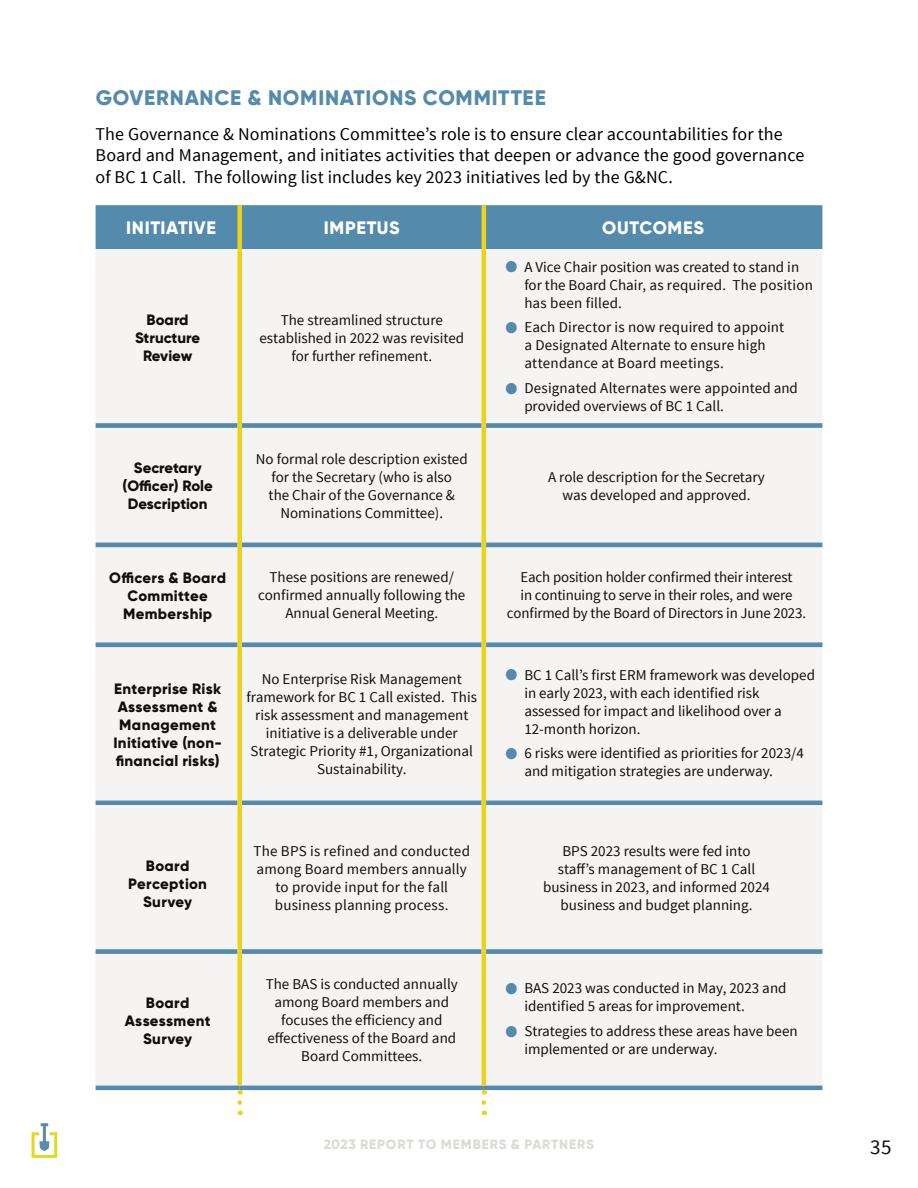
<style>
.page{position:relative;width:918px;height:1188px;background:#fff}
.page>*{position:absolute;margin:0;border:0;box-sizing:border-box;transform-origin:0 0}
.t1{font:800 21px "Gilroy";letter-spacing:.035em;color:#548aab}
.t2{font:21px "Source Sans Pro";color:#0f0f0f}
.t3{font:18px/21.6px "Source Sans Pro";letter-spacing:.005em;color:#000}
.t4{font:800 18px "Gilroy";letter-spacing:.035em;color:#fff}
.t5{font:15px/18px "Source Sans Pro";color:#0f0f0f;text-align:center}
.t6{font:800 15px/18px "Gilroy";letter-spacing:.02em;color:#0f0f0f;text-align:center}
.t7{font:800 15px/18px "Gilroy";color:#0f0f0f;text-align:center}
.t8{font:800 13.5px "Gilroy";letter-spacing:.055em;color:#dddad7}
.s1{font-size:48px;color:#548aab}
</style>
<div class="page">
<svg style="left:32px;top:1123px;width:25px;height:35px"></svg>
<div style="left:96px;top:205px;width:726px;height:44px;background:#548aab"></div>
<div style="left:96px;top:249px;width:726px;height:837px;background:#f5f4f3"></div>
<svg style="left:238px;top:1103px;width:4px;height:10px"></svg>
<svg style="left:482px;top:1103px;width:4px;height:10px"></svg>
<div style="left:96px;top:423px;width:142px;height:5px;background:#548aab"></div>
<hr style="left:96px;top:543px;width:142px;height:4px;background:#548aab">
<div style="left:96px;top:642px;width:142px;height:5px;background:#548aab"></div>
<div style="left:96px;top:949px;width:142px;height:5px;background:#548aab"></div>
<div style="left:242px;top:423px;width:240px;height:5px;background:#548aab"></div>
<hr style="left:242px;top:543px;width:240px;height:4px;background:#548aab">
<div style="left:242px;top:642px;width:240px;height:5px;background:#548aab"></div>
<div style="left:242px;top:949px;width:240px;height:5px;background:#548aab"></div>
<div style="left:486px;top:423px;width:336px;height:5px;background:#548aab"></div>
<hr style="left:486px;top:543px;width:336px;height:4px;background:#548aab">
<div style="left:486px;top:642px;width:336px;height:5px;background:#548aab"></div>
<div style="left:486px;top:949px;width:336px;height:5px;background:#548aab"></div>
<hr style="left:96px;top:801px;width:142px;height:4px;background:#548aab">
<hr style="left:96px;top:1086px;width:144px;height:4px;background:#548aab">
<hr style="left:242px;top:801px;width:240px;height:4px;background:#548aab">
<hr style="left:240px;top:1086px;width:244px;height:4px;background:#548aab">
<hr style="left:486px;top:801px;width:336px;height:4px;background:#548aab">
<hr style="left:484px;top:1086px;width:338px;height:4px;background:#548aab">
<hr style="left:238px;top:205px;width:4px;height:44px;background:#ebd31d">
<hr style="left:482px;top:205px;width:4px;height:44px;background:#ebd31d">
<hr style="left:238px;top:249px;width:4px;height:177px;background:#ebd31d">
<hr style="left:482px;top:249px;width:4px;height:177px;background:#ebd31d">
<hr style="left:238px;top:426px;width:4px;height:119px;background:#ebd31d">
<hr style="left:238px;top:545px;width:4px;height:100px;background:#ebd31d">
<hr style="left:238px;top:645px;width:4px;height:158px;background:#ebd31d">
<hr style="left:238px;top:952px;width:4px;height:134px;background:#ebd31d">
<hr style="left:482px;top:426px;width:4px;height:119px;background:#ebd31d">
<hr style="left:482px;top:545px;width:4px;height:100px;background:#ebd31d">
<hr style="left:482px;top:645px;width:4px;height:158px;background:#ebd31d">
<hr style="left:482px;top:952px;width:4px;height:134px;background:#ebd31d">
<hr style="left:238px;top:803px;width:4px;height:149px;background:#ebd31d">
<hr style="left:482px;top:803px;width:4px;height:149px;background:#ebd31d">
<svg style="left:238px;top:1090px;width:4px;height:13px"></svg>
<svg style="left:482px;top:1090px;width:4px;height:13px"></svg>
<h1 class="t1" style="left:96px;top:84px;width:452px">GOVERNANCE &amp; NOMINATIONS COMMITTEE</h1>
<p class="t3" style="left:96px;top:123px;width:710px">The Governance &amp; Nominations Committee’s role is to ensure clear accountabilities for the<br>Board and Management, and initiates activities that deepen or advance the good governance of BC 1 Call. The following list includes key 2023 initiatives led by the G&amp;NC.</p>
<p class="t4" style="left:126px;top:217px;width:91px">INITIATIVE</p>
<p class="t4" style="left:324px;top:217px;width:78px">IMPETUS</p>
<p class="t4" style="left:602px;top:217px;width:103px">OUTCOMES</p>
<p class="t7" style="left:135px;top:311px;width:67px">Board<br>Structure<br>Review</p>
<p class="t5" style="left:260px;top:311px;width:206px">The streamlined structure established in 2022 was revisited for further refinement.</p>
<p class="t7" style="left:123px;top:459px;width:92px">Secretary (Officer) Role<br>Description</p>
<p class="t5" style="left:256px;top:450px;width:213px">No formal role description existed for the Secretary (who is also<br>the Chair of the Governance &amp;<br>Nominations Committee).</p>
<p class="t5" style="left:524px;top:258px;width:290px;text-align:left;text-indent:-20px"><span class="s1">•</span> A Vice Chair position was created to stand in for the Board Chair, as required. The position has been filled.</p>
<p class="t5" style="left:524px;top:319px;width:262px;text-align:left;text-indent:-20px"><span class="s1">•</span> Each Director is now required to appoint a Designated Alternate to ensure high attendance at Board meetings.</p>
<p class="t5" style="left:524px;top:380px;width:275px;text-align:left;text-indent:-20px"><span class="s1">•</span> Designated Alternates were appointed and provided overviews of BC 1 Call.</p>
<p class="t5" style="left:548px;top:468px;width:218px">A role description for the Secretary was developed and approved.</p>
<p class="t6" style="left:109px;top:569px;width:118px">Officers &amp; Board<br>Committee<br>Membership</p>
<p class="t5" style="left:258px;top:569px;width:209px">These positions are renewed/ confirmed annually following the<br>Annual General Meeting.</p>
<p class="t5" style="left:507px;top:569px;width:301px">Each position holder confirmed their interest<br>in continuing to serve in their roles, and were confirmed by the Board of Directors in June 2023.</p>
<p class="t6" style="left:113px;top:679px;width:110px">Enterprise Risk<br>Assessment &amp;<br>Management<br>Initiative (non&shy;financial risks)</p>
<p class="t5" style="left:247px;top:671px;width:232px">No Enterprise Risk Management framework for BC 1 Call existed. This risk assessment and management initiative is a deliverable under<br>Strategic Priority #1, Organizational<br>Sustainability.</p>
<p class="t5" style="left:524px;top:666px;width:292px;text-align:left;text-indent:-20px"><span class="s1">•</span> BC 1 Call’s first ERM framework was developed in early 2023, with each identified risk assessed for impact and likelihood over a 12-month horizon.</p>
<p class="t5" style="left:524px;top:745px;width:281px;text-align:left;text-indent:-20px"><span class="s1">•</span> 6 risks were identified as priorities for 2023/4 and mitigation strategies are underway.</p>
<p class="t6" style="left:128px;top:857px;width:80px">Board<br>Perception<br>Survey</p>
<p class="t6" style="left:125px;top:993px;width:87px">Board<br>Assessment<br>Survey</p>
<p class="t5" style="left:254px;top:842px;width:218px">The BPS is refined and conducted among Board members annually to provide input for the fall business planning process.</p>
<p class="t5" style="left:543px;top:842px;width:228px">BPS 2023 results were fed into staff’s management of BC 1 Call business in 2023, and informed 2024 business and budget planning.</p>
<p class="t5" style="left:266px;top:976px;width:194px">The BAS is conducted annually among Board members and focuses the efficiency and effectiveness of the Board and<br>Board Committees.</p>
<p class="t5" style="left:524px;top:980px;width:264px;text-align:left;text-indent:-20px"><span class="s1">•</span> BAS 2023 was conducted in May, 2023 and identified 5 areas for improvement.</p>
<p class="t5" style="left:524px;top:1022px;width:275px;text-align:left;text-indent:-20px"><span class="s1">•</span> Strategies to address these areas have been implemented or are underway.</p>
<p class="t8" style="left:324px;top:1136px;width:272px">2023 REPORT TO MEMBERS &amp; PARTNERS</p>
<h1 class="t2" style="left:870px;top:1134px;width:23px">35</h1>
</div>
